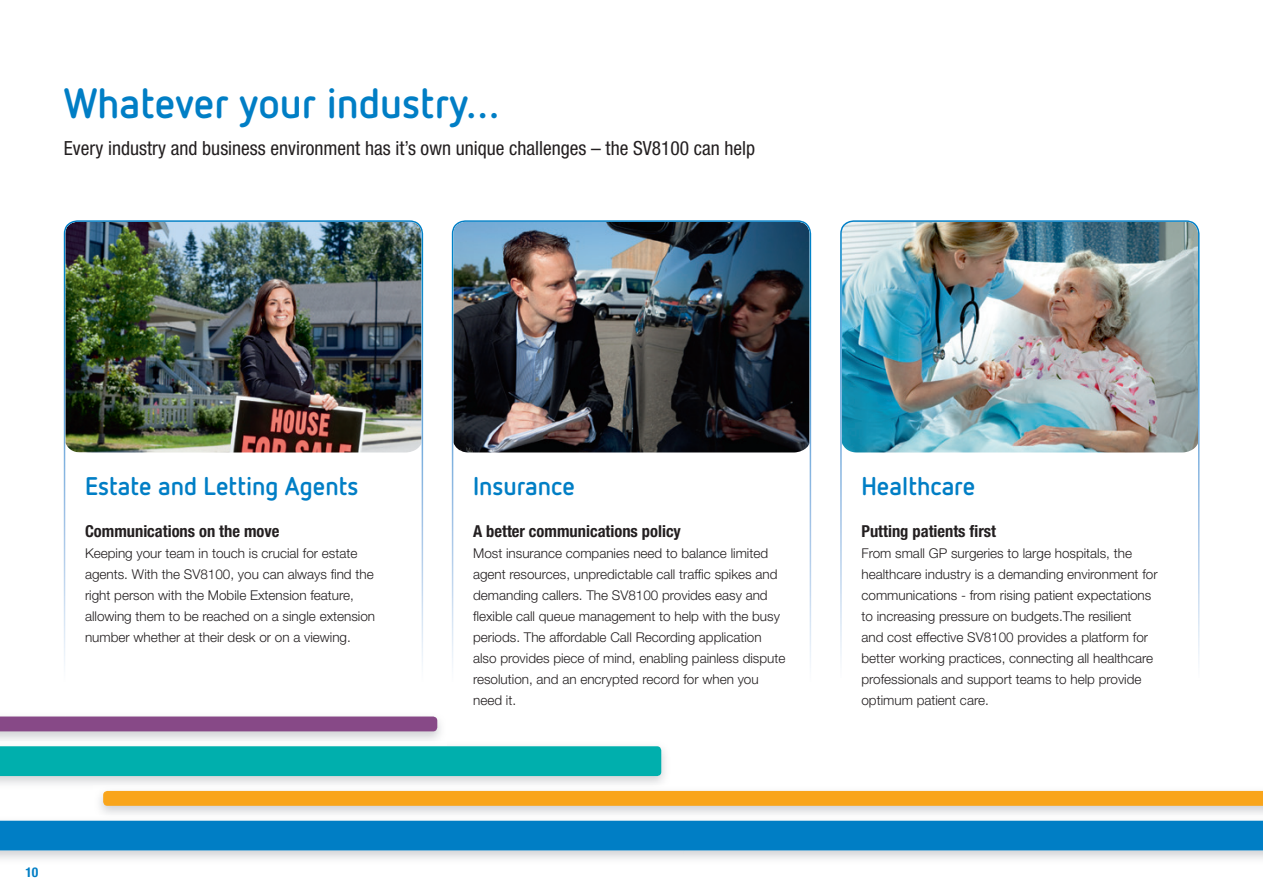
<style>
.page{position:relative;width:1263px;height:893px;background:#fff}
.page>*{position:absolute;margin:0;border:0;box-sizing:border-box;transform-origin:0 0}
.t1{font:700 42px "Netto OT";color:#007ec5}
.t2{font:700 25.5px "Netto OT";color:#007ec5}
.t3{font:condensed 19.5px "Helvetica Neue LT Pro";color:#231f20}
.t4{font:700 condensed 16.5px "Helvetica Neue LT Pro";color:#231f20}
.t5{font:300 13.5px/21px "Helvetica Neue LT Pro";color:#231f20}
.t6{font:700 condensed 13.5px "Helvetica Neue LT Pro";color:#007ec5}
</style>
<div class="page">
<img style="left:64px;top:220px;width:359px;height:446px">
<img style="left:840px;top:220px;width:359px;height:444px">
<img style="left:452px;top:220px;width:359px;height:448px">
<div style="left:0;top:821px;width:1263px;height:29px;background:#007ec5"></div>
<div style="left:103px;top:791px;width:1160px;height:15px;background:#f9a51b"></div>
<div style="left:0;top:746px;width:661px;height:30px;background:#00afad"></div>
<div style="left:0;top:716px;width:437px;height:15px;background:#874987"></div>
<h1 class="t1" style="left:64px;top:76px;width:437px">Whatever your industry…</h1>
<h3 class="t3" style="left:64px;top:137px;width:693px">Every industry and business environment has it’s own unique challenges – the SV8100 can help</h3>
<h2 class="t2" style="left:85px;top:470px;width:275px">Estate and Letting Agents</h2>
<p class="t4" style="left:85px;top:521px;width:196px">Communications on the move</p>
<p class="t5" style="left:85px;top:542px;width:292px">Keeping your team in touch is crucial for estate agents. With the SV8100, you can always find the right person with the Mobile Extension feature, allowing them to be reached on a single extension number whether at their desk or on a viewing.</p>
<p class="t6" style="left:25px;top:864px;width:14px">10</p>
<h2 class="t2" style="left:473px;top:470px;width:103px">Insurance</h2>
<p class="t4" style="left:473px;top:521px;width:209px">A better communications policy</p>
<p class="t5" style="left:473px;top:542px;width:314px">Most insurance companies need to balance limited agent resources, unpredictable call traffic spikes and demanding callers. The SV8100 provides easy and flexible call queue management to help with the busy periods. The affordable Call Recording application also provides piece of mind, enabling painless dispute resolution, and an encrypted record for when you need it.</p>
<h2 class="t2" style="left:861px;top:470px;width:115px">Healthcare</h2>
<p class="t4" style="left:861px;top:521px;width:136px">Putting patients first</p>
<p class="t5" style="left:861px;top:542px;width:298px">From small GP surgeries to large hospitals, the healthcare industry is a demanding environment for communications - from rising patient expectations to increasing pressure on budgets.The resilient<br>and cost effective SV8100 provides a platform for better working practices, connecting all healthcare professionals and support teams to help provide optimum patient care.</p>
</div>
